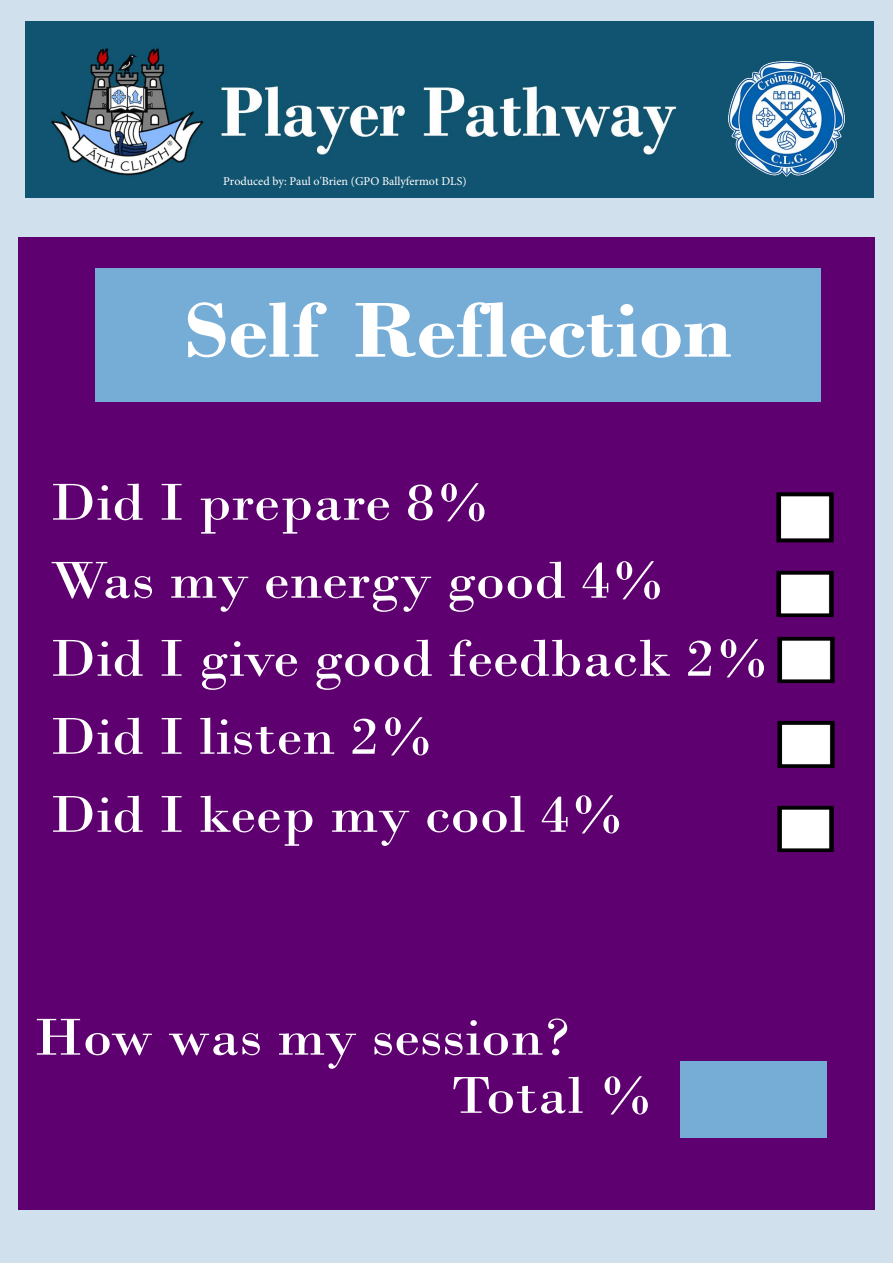
<style>
.page{position:relative;width:893px;height:1263px;background:#d0e0ed}
.page>*{position:absolute;margin:0;border:0;box-sizing:border-box;transform-origin:0 0}
.t1{font:700 81.9px "Bodoni";color:#fff;scale:1.1 1}
.t2{font:54.6px/78px "Bodoni";color:#fff;scale:1.1 1}
.t3{font:12px "Minion Pro";color:#fff}
.s1{font-style:inherit}
</style>
<div class="page">
<div style="left:18px;top:237px;width:857px;height:972px;background:#5f0070"></div>
<img style="left:772px;top:486px;width:67px;height:63px">
<img style="left:772px;top:565px;width:67px;height:59px">
<img style="left:773px;top:631px;width:67px;height:59px">
<img style="left:773px;top:716px;width:67px;height:58px">
<img style="left:773px;top:800px;width:66px;height:58px">
<div style="left:95px;top:268px;width:726px;height:134px;background:#76add6"></div>
<div style="left:680px;top:1061px;width:146px;height:76px;background:#76add6"></div>
<img style="left:26px;top:21px;width:847px;height:177px">
<img style="left:716px;top:49px;width:140px;height:139px">
<p class="t3" style="left:223px;top:173px;width:245px">Produced by: Paul o'Brien (GPO Ballyfermot DLS)</p>
<h1 class="t1" style="left:185px;top:282px;width:499px">Self Reflectio<span class="s1">n</span></h1>
<p class="t2" style="left:50px;top:463px;width:656px">Did I prepare 8%<br>Was my energy good 4%<br>Did I give good feedback 2%<br>Did I listen 2%<br>Did I keep my cool 4%</p>
<p class="t2" style="left:452px;top:1008px;width:185px;line-height:58.2px;text-indent:-418px">How was my session?<br>Total %</p>
</div>
